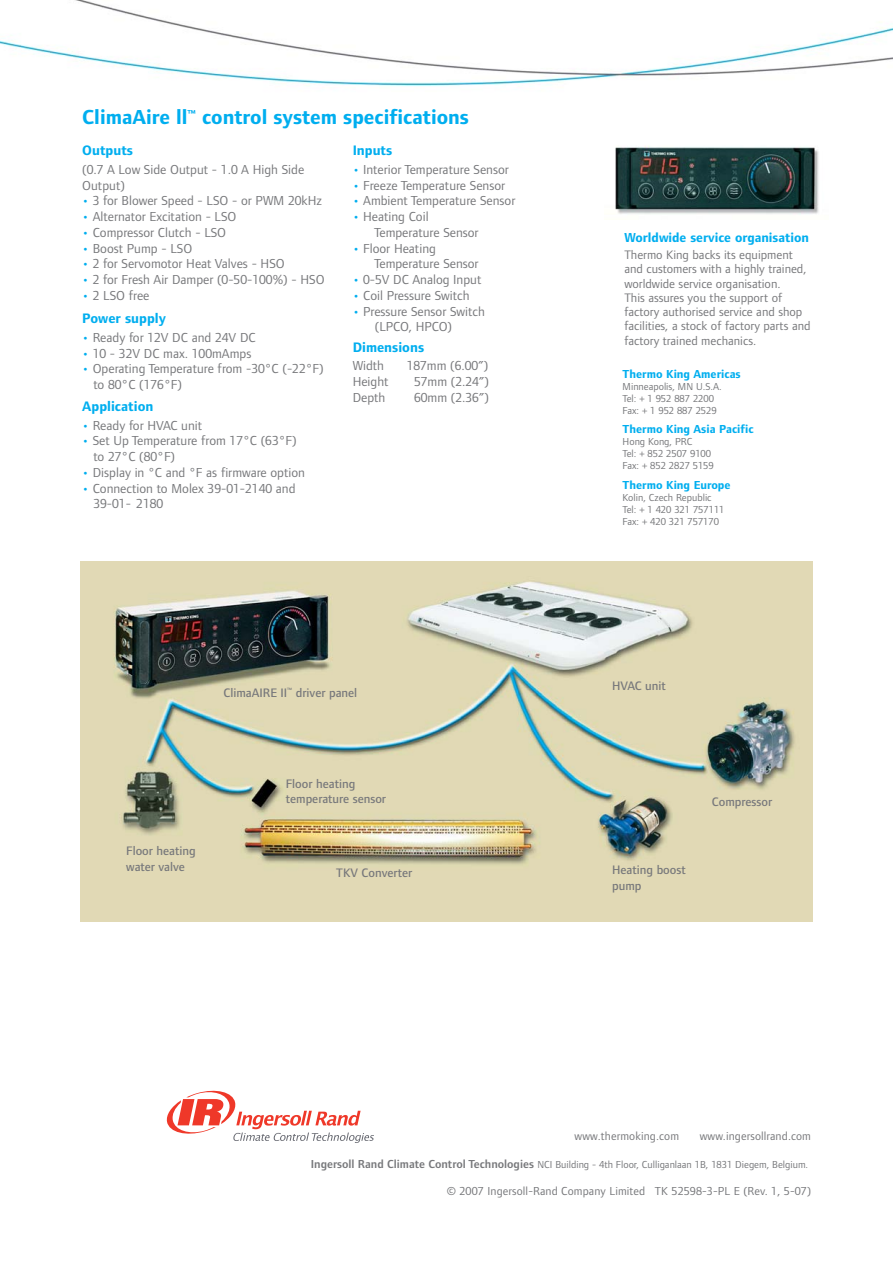
<style>
.page{position:relative;width:893px;height:1263px;background:#fff}
.page>*{position:absolute;margin:0;border:0;box-sizing:border-box;transform-origin:0 0}
.t1{font:700 21px "Foundry Form Sans";color:#00aeef}
.t2{font:700 14.25px "Foundry Form Sans";color:#00aeef}
.t3{font:13.5px/15.8px "Foundry Form Sans";color:#77787b}
.t4{font:700 13.5px "Foundry Form Sans";color:#00aeef}
.t5{font:12.75px/14.2px "Foundry Form Sans";color:#77787b}
.t6{font:500 12.75px/15.3px "Foundry Form Sans";color:#77787b}
.t7{font:12px "Foundry Form Sans";letter-spacing:.01em;color:#77787b}
.t8{font:700 12px "Foundry Form Sans";color:#00aeef}
.t9{font:10.5px/12px "Foundry Form Sans";color:#77787b}
.s1{font-weight:600;color:#00aeef}
.s2{font-weight:600;font-size:12px}
</style>
<div class="page">
<img style="left:81px;top:561px;width:731px;height:361px">
<img style="left:0;top:0;width:892px;height:86px">
<svg style="left:166px;top:1090px;width:208px;height:53px"></svg>
<img style="left:615px;top:146px;width:204px;height:69px">
<h1 class="t1" style="left:82px;top:109px;width:388px">ClimaAire ll<sup>™</sup> control system specifications</h1>
<p class="t2" style="left:82px;top:145px;width:52px">Outputs</p>
<p class="t3" style="left:82px;top:163px;width:223px">(0.7 A Low Side Output - 1.0 A High Side<br>Output)</p>
<p class="t3" style="left:82px;top:194px;width:241px"><span class="s1">•</span> 3 for Blower Speed - LSO - or PWM 20kHz</p>
<p class="t3" style="left:82px;top:210px;width:156px"><span class="s1">•</span> Alternator Excitation - LSO</p>
<p class="t3" style="left:82px;top:226px;width:145px"><span class="s1">•</span> Compressor Clutch - LSO</p>
<p class="t3" style="left:82px;top:241px;width:111px"><span class="s1">•</span> Boost Pump - LSO</p>
<p class="t3" style="left:82px;top:257px;width:204px"><span class="s1">•</span> 2 for Servomotor Heat Valves - HSO</p>
<p class="t3" style="left:82px;top:273px;width:244px"><span class="s1">•</span> 2 for Fresh Air Damper (0-50-100%) - HSO</p>
<p class="t3" style="left:82px;top:289px;width:69px"><span class="s1">•</span> 2 LSO free</p>
<p class="t2" style="left:82px;top:313px;width:85px">Power supply</p>
<p class="t3" style="left:82px;top:331px;width:175px"><span class="s1">•</span> Ready for 12V DC and 24V DC</p>
<p class="t3" style="left:82px;top:346px;width:171px"><span class="s1">•</span> 10 - 32V DC max. 100mAmps</p>
<p class="t3" style="left:93px;top:362px;width:232px;text-indent:-11px"><span class="s1">•</span> Operating Temperature from -30°C (-22°F) to 80°C (176°F)</p>
<p class="t2" style="left:82px;top:401px;width:73px">Application</p>
<p class="t3" style="left:82px;top:418px;width:121px"><span class="s1">•</span> Ready for HVAC unit</p>
<p class="t3" style="left:93px;top:434px;width:205px;text-indent:-11px"><span class="s1">•</span> Set Up Temperature from 17°C (63°F) to 27°C (80°F)</p>
<p class="t3" style="left:82px;top:466px;width:224px"><span class="s1">•</span> Display in °C and °F as firmware option</p>
<p class="t3" style="left:93px;top:481px;width:203px;text-indent:-11px"><span class="s1">•</span> Connection to Molex 39-01-2140 and<br>39-01- 2180</p>
<p class="t2" style="left:352px;top:145px;width:41px">Inputs</p>
<p class="t3" style="left:352px;top:163px;width:158px"><span class="s1">•</span> Interior Temperature Sensor</p>
<p class="t3" style="left:352px;top:178px;width:154px"><span class="s1">•</span> Freeze Temperature Sensor</p>
<p class="t3" style="left:352px;top:194px;width:164px"><span class="s1">•</span> Ambient Temperature Sensor</p>
<p class="t3" style="left:374px;top:210px;width:106px;text-indent:-21px"><span class="s1">•</span> Heating Coil<br>Temperature Sensor</p>
<p class="t3" style="left:374px;top:241px;width:106px;text-indent:-21px"><span class="s1">•</span> Floor Heating<br>Temperature Sensor</p>
<p class="t3" style="left:352px;top:273px;width:130px"><span class="s1">•</span> 0-5V DC Analog Input</p>
<p class="t3" style="left:352px;top:289px;width:118px"><span class="s1">•</span> Coil Pressure Switch</p>
<p class="t3" style="left:375px;top:304px;width:111px;text-indent:-22px"><span class="s1">•</span> Pressure Sensor Switch (LPCO, HPCO)</p>
<p class="t2" style="left:352px;top:341px;width:73px">Dimensions</p>
<p class="t3" style="left:352px;top:359px;width:33px">Width</p>
<p class="t3" style="left:406px;top:359px;width:83px">187mm (6.00”)</p>
<p class="t3" style="left:352px;top:375px;width:37px">Height</p>
<p class="t3" style="left:414px;top:375px;width:76px">57mm (2.24”)</p>
<p class="t3" style="left:352px;top:391px;width:34px">Depth</p>
<p class="t3" style="left:414px;top:391px;width:76px">60mm (2.36”)</p>
<p class="t6" style="left:223px;top:686px;width:135px">ClimaAIRE II<sup>™</sup> driver panel</p>
<p class="t6" style="left:126px;top:845px;width:71px">Floor heating water valve</p>
<p class="t6" style="left:286px;top:777px;width:102px">Floor heating temperature sensor</p>
<p class="t6" style="left:336px;top:867px;width:77px">TKV Converter</p>
<p class="t4" style="left:624px;top:232px;width:186px">Worldwide service organisation</p>
<p class="t5" style="left:624px;top:249px;width:188px">Thermo King backs its equipment and customers with a highly trained, worldwide service organisation.<br>This assures you the support of factory authorised service and shop facilities, a stock of factory parts and factory trained mechanics.</p>
<p class="t8" style="left:622px;top:369px;width:120px">Thermo King Americas</p>
<p class="t9" style="left:622px;top:381px;width:101px">Minneapolis, MN U.S.A.<br>Tel: + 1 952 887 2200<br>Fax: + 1 952 887 2529</p>
<p class="t8" style="left:622px;top:425px;width:133px">Thermo King Asia Pacific</p>
<p class="t9" style="left:622px;top:437px;width:93px">Hong Kong, PRC<br>Tel: + 852 2507 9100<br>Fax: + 852 2827 5159</p>
<p class="t8" style="left:622px;top:480px;width:109px">Thermo King Europe</p>
<p class="t9" style="left:622px;top:492px;width:103px">Kolin, Czech Republic<br>Tel: + 1 420 321 757111<br>Fax: + 420 321 757170</p>
<p class="t6" style="left:612px;top:680px;width:55px">HVAC unit</p>
<p class="t6" style="left:612px;top:864px;width:75px">Heating boost pump</p>
<p class="t6" style="left:712px;top:795px;width:62px">Compressor</p>
<p class="t7" style="left:574px;top:1132px;width:106px">www.thermoking.com</p>
<p class="t7" style="left:699px;top:1132px;width:113px">www.ingersollrand.com</p>
<p class="t9" style="left:311px;top:1160px;width:499px"><span class="s2">Ingersoll Rand Climate Control Technologies</span> NCI Building - 4th Floor, Culliganlaan 1B, 1831 Diegem, Belgium.</p>
<p class="t7" style="left:446px;top:1187px;width:366px">© 2007 Ingersoll-Rand Company Limited TK 52598-3-PL E (Rev. 1, 5-07)</p>
</div>
